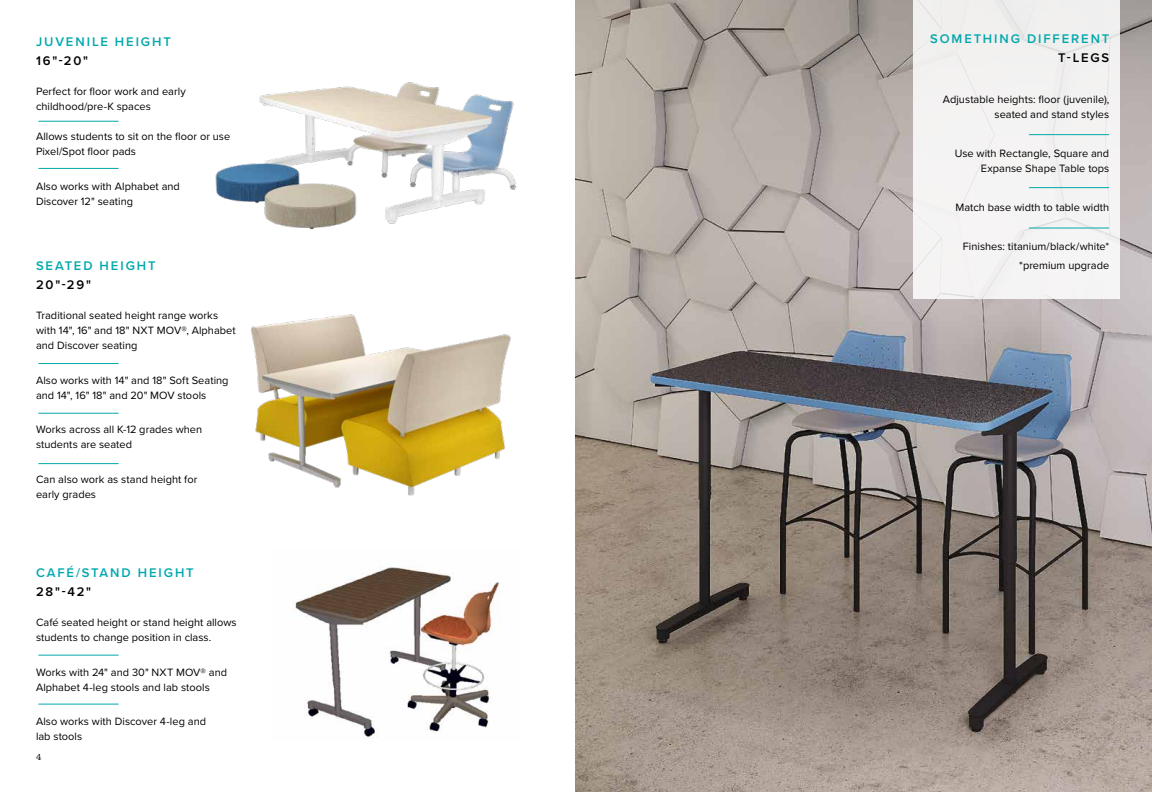
<style>
.page{position:relative;width:1152px;height:792px;background:#fff}
.page>*{position:absolute;margin:0;border:0;box-sizing:border-box;transform-origin:0 0}
.t1{font:600 13px "Proxima Nova";letter-spacing:.145em;color:#02a8ac}
.t2{font:600 13px "Proxima Nova";letter-spacing:.135em;color:#000}
.t3{font:11px/15px "Proxima Nova";letter-spacing:.005em;color:#000}
.t4{font:9.5px "Sentinel";color:#000}
</style>
<div class="page">
<img style="left:576px;top:0;width:576px;height:792px">
<div style="left:913px;top:0;width:207px;height:299px;background:#f4f3f3"></div>
<hr style="left:1029px;top:134px;width:80px;height:1px;background:#02a8ac">
<hr style="left:1029px;top:187px;width:80px;height:1px;background:#02a8ac">
<hr style="left:1029px;top:228px;width:80px;height:1px;background:#02a8ac">
<hr style="left:39px;top:121px;width:79px;height:1px;background:#02a8ac">
<hr style="left:39px;top:168px;width:79px;height:1px;background:#02a8ac">
<hr style="left:39px;top:363px;width:79px;height:1px;background:#02a8ac">
<hr style="left:39px;top:413px;width:79px;height:1px;background:#02a8ac">
<hr style="left:39px;top:463px;width:79px;height:1px;background:#02a8ac">
<hr style="left:39px;top:655px;width:79px;height:1px;background:#02a8ac">
<hr style="left:39px;top:704px;width:79px;height:1px;background:#02a8ac">
<img style="left:293px;top:566px;width:207px;height:172px">
<img style="left:215px;top:82px;width:301px;height:148px">
<img style="left:251px;top:314px;width:260px;height:182px">
<p class="t1" style="left:36px;top:32px;width:136px">JUVENILE HEIGHT</p>
<p class="t2" style="left:36px;top:51px;width:54px">16"-20"</p>
<p class="t3" style="left:36px;top:83px;width:151px">Perfect for floor work and early childhood/pre-K spaces</p>
<p class="t3" style="left:36px;top:128px;width:196px">Allows students to sit on the floor or use<br>Pixel/Spot floor pads</p>
<p class="t3" style="left:36px;top:178px;width:145px">Also works with Alphabet and<br>Discover 12" seating</p>
<p class="t1" style="left:36px;top:256px;width:121px">SEATED HEIGHT</p>
<p class="t2" style="left:36px;top:275px;width:57px">20"-29"</p>
<p class="t3" style="left:36px;top:308px;width:201px">Traditional seated height range works with 14", 16" and 18" NXT MOV®, Alphabet and Discover seating</p>
<p class="t3" style="left:36px;top:372px;width:194px">Also works with 14" and 18" Soft Seating and 14", 16" 18" and 20" MOV stools</p>
<p class="t3" style="left:36px;top:422px;width:168px">Works across all K-12 grades when students are seated</p>
<p class="t3" style="left:36px;top:471px;width:163px">Can also work as stand height for early grades</p>
<p class="t1" style="left:36px;top:563px;width:159px">CAFÉ/STAND HEIGHT</p>
<p class="t2" style="left:36px;top:582px;width:57px">28"-42"</p>
<p class="t3" style="left:36px;top:614px;width:202px">Café seated height or stand height allows students to change position in class.</p>
<p class="t3" style="left:36px;top:664px;width:193px">Works with 24" and 30" NXT MOV® and<br>Alphabet 4-leg stools and lab stools</p>
<p class="t3" style="left:36px;top:713px;width:172px">Also works with Discover 4-leg and lab stools</p>
<p class="t4" style="left:36px;top:750px;width:7px">4</p>
<p class="t1" style="left:930px;top:29px;width:180px">SOMETHING DIFFERENT</p>
<p class="t2" style="left:1058px;top:48px;width:53px">T-LEGS</p>
<p class="t3" style="left:943px;top:91px;width:168px;text-align:right">Adjustable heights: floor (juvenile), seated and stand styles</p>
<p class="t3" style="left:955px;top:145px;width:156px;text-align:right">Use with Rectangle, Square and<br>Expanse Shape Table tops</p>
<p class="t3" style="left:955px;top:199px;width:155px">Match base width to table width</p>
<p class="t3" style="left:963px;top:236px;width:148px;line-height:19.5px;text-align:right">Finishes: titanium/black/white* *premium upgrade</p>
</div>
